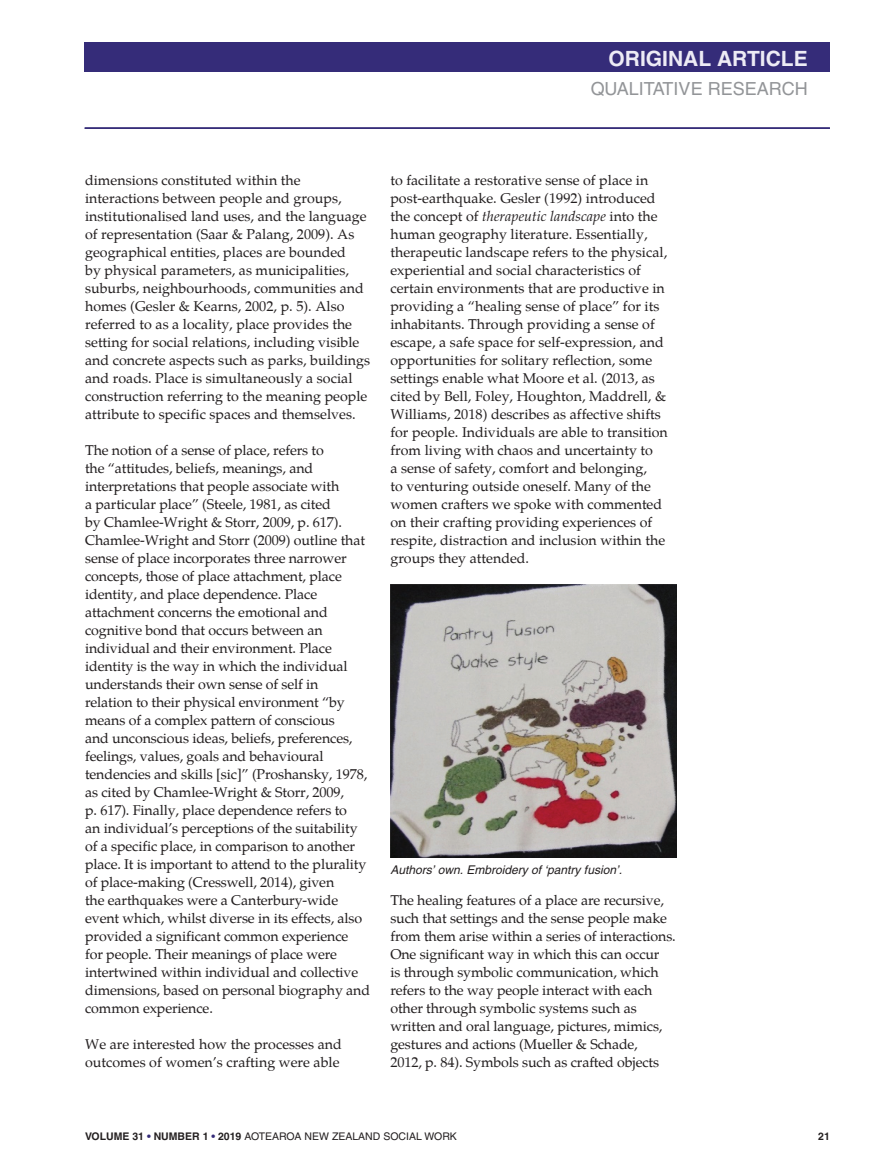
<style>
.page{position:relative;width:881px;height:1170px;background:#fff}
.page>*{position:absolute;margin:0;border:0;box-sizing:border-box;transform-origin:0 0}
.t1{font:700 21px "Helvetica";color:#edebf5}
.t2{font:18px "Helvetica";color:#939598}
.t3{font:14.25px/18px "Palatino";letter-spacing:-.01em;color:#231f20}
.t4{font:italic 12px "Helvetica";color:#231f20}
.t5{font:10.5px "Helvetica";color:#231f20}
.t6{font:700 10.5px "Helvetica";color:#231f20}
.s1{font-style:italic}
.s2{font-weight:700}
.s3{font-weight:700;color:#352c79}
</style>
<div class="page">
<div style="left:85px;top:43px;width:744px;height:29px;background:#352c79"></div>
<hr style="left:85px;top:127px;width:744px;height:2px;background:#352c79">
<img style="left:390px;top:585px;width:286px;height:272px">
<h1 class="t1" style="left:608px;top:50px;width:201px">ORIGINAL ARTICLE</h1>
<p class="t2" style="left:590px;top:82px;width:218px">QUALITATIVE RESEARCH</p>
<p class="t3" style="left:85px;top:173px;width:286px">dimensions constituted within the interactions between people and groups, institutionalised land uses, and the language of representation (Saar &amp; Palang, 2009). As geographical entities, places are bounded<br>by physical parameters, as municipalities, suburbs, neighbourhoods, communities and homes (Gesler &amp; Kearns, 2002, p. 5). Also referred to as a locality, place provides the setting for social relations, including visible and concrete aspects such as parks, buildings and roads. Place is simultaneously a social construction referring to the meaning people attribute to specific spaces and themselves.</p>
<p class="t3" style="left:85px;top:443px;width:286px">The notion of a sense of place, refers to<br>the “attitudes, beliefs, meanings, and interpretations that people associate with<br>a particular place” (Steele, 1981, as cited<br>by Chamlee-Wright &amp; Storr, 2009, p. 617).<br>Chamlee-Wright and Storr (2009) outline that sense of place incorporates three narrower concepts, those of place attachment, place identity, and place dependence. Place attachment concerns the emotional and cognitive bond that occurs between an individual and their environment. Place identity is the way in which the individual understands their own sense of self in<br>relation to their physical environment “by means of a complex pattern of conscious<br>and unconscious ideas, beliefs, preferences, feelings, values, goals and behavioural tendencies and skills [sic]” (Proshansky, 1978, as cited by Chamlee-Wright &amp; Storr, 2009,<br>p. 617). Finally, place dependence refers to<br>an individual’s perceptions of the suitability of a specific place, in comparison to another place. It is important to attend to the plurality of place-making (Cresswell, 2014), given<br>the earthquakes were a Canterbury-wide event which, whilst diverse in its effects, also provided a significant common experience<br>for people. Their meanings of place were intertwined within individual and collective dimensions, based on personal biography and common experience.</p>
<p class="t3" style="left:85px;top:1037px;width:258px">We are interested how the processes and outcomes of women’s crafting were able</p>
<p class="t3" style="left:390px;top:173px;width:279px">to facilitate a restorative sense of place in post-earthquake. Gesler (1992) introduced the concept of <span class="s1">therapeutic landscape</span> into the human geography literature. Essentially, therapeutic landscape refers to the physical, experiential and social characteristics of certain environments that are productive in providing a “healing sense of place” for its inhabitants. Through providing a sense of escape, a safe space for self-expression, and opportunities for solitary reflection, some settings enable what Moore et al. (2013, as cited by Bell, Foley, Houghton, Maddrell, &amp; Williams, 2018) describes as affective shifts for people. Individuals are able to transition from living with chaos and uncertainty to<br>a sense of safety, comfort and belonging,<br>to venturing outside oneself. Many of the women crafters we spoke with commented on their crafting providing experiences of respite, distraction and inclusion within the groups they attended.</p>
<p class="t4" style="left:390px;top:865px;width:233px">Authors’ own. Embroidery of ‘pantry fusion’.</p>
<p class="t3" style="left:390px;top:893px;width:287px">The healing features of a place are recursive, such that settings and the sense people make from them arise within a series of interactions.<br>One significant way in which this can occur<br>is through symbolic communication, which refers to the way people interact with each other through symbolic systems such as written and oral language, pictures, mimics, gestures and actions (Mueller &amp; Schade,<br>2012, p. 84). Symbols such as crafted objects</p>
<p class="t5" style="left:85px;top:1132px;width:373px"><span class="s2">VOLUME 31</span> <span class="s3">•</span> <span class="s2">NUMBER 1</span> <span class="s3">•</span> <span class="s2">2019</span> AOTEAROA NEW ZEALAND SOCIAL WORK</p>
<p class="t6" style="left:817px;top:1132px;width:13px">21</p>
</div>
